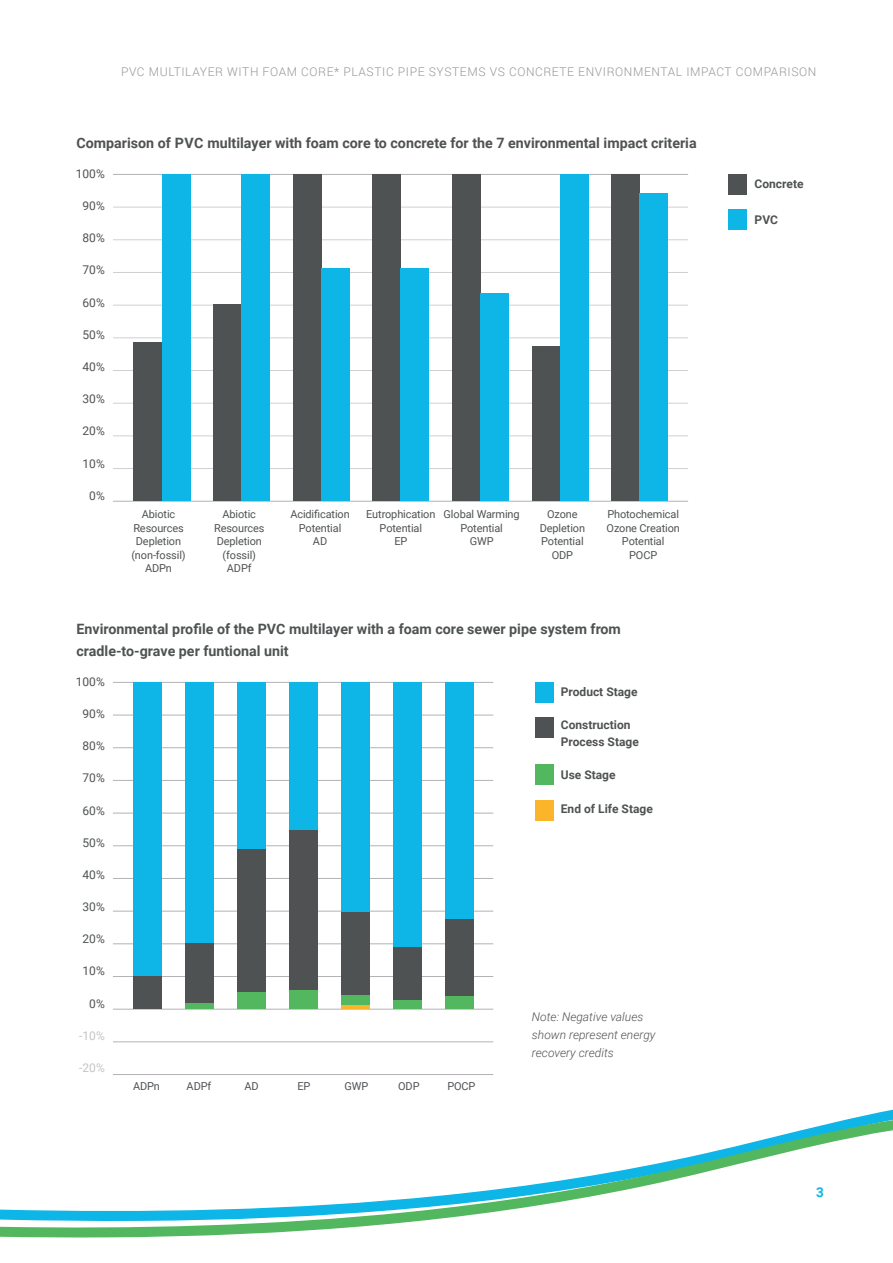
<style>
.page{position:relative;width:893px;height:1263px;background:#fff}
.page>*{position:absolute;margin:0;border:0;box-sizing:border-box;transform-origin:0 0}
.t1{font:700 14.25px/22.5px "Roboto";color:#4f5253}
.t2{font:700 13.5px "Roboto";color:#0db6e7}
.t3{font:300 12px "Roboto";letter-spacing:.05em;color:#939598}
.t4{font:700 12px/16.5px "Roboto";color:#4f5253}
.t5{font:12px "Roboto";color:#4f5253}
.t6{font:italic 300 12px/18px "Roboto";color:#4f5253}
.t7{font:12px "Roboto";color:#c3c4c3}
.t8{font:10.95px/13.5px "Roboto";letter-spacing:-.01em;color:#4f5253;text-align:center}
</style>
<div class="page">
<hr style="left:113px;top:174px;width:575px;height:1px;background:#b2b3b7">
<hr style="left:113px;top:501px;width:575px;height:1px;background:#b2b3b7">
<hr style="left:113px;top:207px;width:575px;height:1px;background:#cfd0d2">
<hr style="left:113px;top:239px;width:575px;height:1px;background:#cfd0d2">
<hr style="left:113px;top:272px;width:575px;height:1px;background:#cfd0d2">
<hr style="left:113px;top:305px;width:575px;height:1px;background:#cfd0d2">
<hr style="left:113px;top:337px;width:575px;height:1px;background:#cfd0d2">
<hr style="left:113px;top:370px;width:575px;height:1px;background:#cfd0d2">
<hr style="left:113px;top:403px;width:575px;height:1px;background:#cfd0d2">
<hr style="left:113px;top:436px;width:575px;height:1px;background:#cfd0d2">
<hr style="left:113px;top:468px;width:575px;height:1px;background:#cfd0d2">
<div style="left:134px;top:342px;width:28px;height:159px;background:#4f5253"></div>
<div style="left:162px;top:174px;width:28px;height:327px;background:#0db6e7"></div>
<div style="left:213px;top:304px;width:29px;height:197px;background:#4f5253"></div>
<div style="left:242px;top:174px;width:28px;height:327px;background:#0db6e7"></div>
<div style="left:293px;top:174px;width:28px;height:327px;background:#4f5253"></div>
<div style="left:321px;top:269px;width:28px;height:232px;background:#0db6e7"></div>
<div style="left:373px;top:174px;width:28px;height:327px;background:#4f5253"></div>
<div style="left:401px;top:269px;width:28px;height:232px;background:#0db6e7"></div>
<div style="left:452px;top:174px;width:28px;height:327px;background:#4f5253"></div>
<div style="left:480px;top:293px;width:29px;height:208px;background:#0db6e7"></div>
<div style="left:532px;top:346px;width:28px;height:155px;background:#4f5253"></div>
<div style="left:560px;top:174px;width:28px;height:327px;background:#0db6e7"></div>
<div style="left:612px;top:174px;width:28px;height:327px;background:#4f5253"></div>
<div style="left:640px;top:193px;width:28px;height:308px;background:#0db6e7"></div>
<div style="left:729px;top:210px;width:18px;height:20px;background:#0db6e7"></div>
<div style="left:729px;top:174px;width:18px;height:20px;background:#4f5253"></div>
<div style="left:535px;top:717px;width:18px;height:21px;background:#4f5253"></div>
<div style="left:535px;top:682px;width:18px;height:20px;background:#0db6e7"></div>
<div style="left:535px;top:800px;width:18px;height:20px;background:#fcb52a"></div>
<div style="left:535px;top:764px;width:18px;height:21px;background:#52b75f"></div>
<hr style="left:113px;top:682px;width:380px;height:1px;background:#b2b3b7">
<hr style="left:113px;top:715px;width:380px;height:1px;background:#b2b3b7">
<hr style="left:113px;top:747px;width:380px;height:1px;background:#b2b3b7">
<hr style="left:113px;top:780px;width:380px;height:1px;background:#b2b3b7">
<hr style="left:113px;top:813px;width:380px;height:1px;background:#b2b3b7">
<hr style="left:113px;top:845px;width:380px;height:1px;background:#b2b3b7">
<hr style="left:113px;top:878px;width:380px;height:1px;background:#b2b3b7">
<hr style="left:113px;top:911px;width:380px;height:1px;background:#b2b3b7">
<hr style="left:113px;top:943px;width:380px;height:1px;background:#b2b3b7">
<hr style="left:113px;top:976px;width:380px;height:1px;background:#b2b3b7">
<hr style="left:113px;top:1009px;width:380px;height:1px;background:#b2b3b7">
<hr style="left:113px;top:1041px;width:380px;height:1px;background:#b2b3b7">
<hr style="left:113px;top:1074px;width:380px;height:1px;background:#b2b3b7">
<div style="left:134px;top:682px;width:28px;height:327px;background:#0db6e7"></div>
<div style="left:134px;top:976px;width:28px;height:33px;background:#4f5253"></div>
<div style="left:186px;top:682px;width:28px;height:324px;background:#0db6e7"></div>
<div style="left:186px;top:943px;width:28px;height:66px;background:#4f5253"></div>
<div style="left:237px;top:682px;width:29px;height:327px;background:#0db6e7"></div>
<div style="left:237px;top:849px;width:29px;height:160px;background:#4f5253"></div>
<div style="left:237px;top:992px;width:29px;height:17px;background:#52b75f"></div>
<div style="left:289px;top:682px;width:29px;height:327px;background:#0db6e7"></div>
<div style="left:289px;top:830px;width:29px;height:179px;background:#4f5253"></div>
<div style="left:289px;top:990px;width:29px;height:19px;background:#52b75f"></div>
<div style="left:341px;top:682px;width:28px;height:327px;background:#0db6e7"></div>
<div style="left:341px;top:912px;width:28px;height:97px;background:#4f5253"></div>
<div style="left:341px;top:995px;width:28px;height:14px;background:#52b75f"></div>
<div style="left:393px;top:682px;width:28px;height:327px;background:#0db6e7"></div>
<div style="left:393px;top:948px;width:28px;height:61px;background:#4f5253"></div>
<div style="left:393px;top:1001px;width:28px;height:8px;background:#52b75f"></div>
<div style="left:445px;top:682px;width:28px;height:324px;background:#0db6e7"></div>
<div style="left:445px;top:919px;width:28px;height:90px;background:#4f5253"></div>
<svg style="left:0;top:1114px;width:893px;height:123px"></svg>
<div style="left:186px;top:1003px;width:28px;height:6px;background:#52b75f"></div>
<div style="left:445px;top:997px;width:28px;height:12px;background:#52b75f"></div>
<hr style="left:341px;top:1005px;width:28px;height:4px;background:#fcb52a">
<p class="t3" style="left:121px;top:64px;width:697px">PVC MULTILAYER WITH FOAM CORE* PLASTIC PIPE SYSTEMS VS CONCRETE ENVIRONMENTAL IMPACT COMPARISON</p>
<h1 class="t1" style="left:77px;top:131px;width:622px">Comparison of PVC multilayer with foam core to concrete for the 7 environmental impact criteria</h1>
<p class="t5" style="left:76px;top:165px;width:31px">100%</p>
<p class="t5" style="left:83px;top:197px;width:24px">90%</p>
<p class="t5" style="left:83px;top:230px;width:24px">80%</p>
<p class="t5" style="left:83px;top:262px;width:24px">70%</p>
<p class="t5" style="left:83px;top:294px;width:24px">60%</p>
<p class="t5" style="left:83px;top:326px;width:24px">50%</p>
<p class="t5" style="left:83px;top:358px;width:24px">40%</p>
<p class="t5" style="left:83px;top:390px;width:24px">30%</p>
<p class="t5" style="left:83px;top:423px;width:24px">20%</p>
<p class="t5" style="left:83px;top:455px;width:24px">10%</p>
<p class="t5" style="left:89px;top:487px;width:17px">0%</p>
<p class="t8" style="left:131px;top:507px;width:56px">Abiotic<br>Resources<br>Depletion (non-fossil)<br>ADPn</p>
<p class="t8" style="left:214px;top:507px;width:52px">Abiotic<br>Resources<br>Depletion (fossil)<br>ADPf</p>
<p class="t8" style="left:290px;top:507px;width:61px">Acidification<br>Potential<br>AD</p>
<p class="t8" style="left:366px;top:507px;width:71px">Eutrophication<br>Potential<br>EP</p>
<p class="t8" style="left:444px;top:507px;width:78px">Global Warming<br>Potential<br>GWP</p>
<p class="t8" style="left:540px;top:507px;width:47px">Ozone<br>Depletion<br>Potential<br>ODP</p>
<p class="t8" style="left:607px;top:507px;width:75px">Photochemical<br>Ozone Creation<br>Potential<br>POCP</p>
<h1 class="t1" style="left:77px;top:617px;width:546px">Environmental profile of the PVC multilayer with a foam core sewer pipe system from cradle-to-grave per funtional unit</h1>
<p class="t4" style="left:561px;top:683px;width:78px">Product Stage</p>
<p class="t4" style="left:561px;top:716px;width:79px">Construction<br>Process Stage</p>
<p class="t4" style="left:561px;top:766px;width:56px">Use Stage</p>
<p class="t4" style="left:561px;top:800px;width:93px">End of Life Stage</p>
<p class="t5" style="left:76px;top:673px;width:31px">100%</p>
<p class="t5" style="left:83px;top:705px;width:24px">90%</p>
<p class="t5" style="left:83px;top:737px;width:24px">80%</p>
<p class="t5" style="left:83px;top:770px;width:24px">70%</p>
<p class="t5" style="left:83px;top:802px;width:24px">60%</p>
<p class="t5" style="left:83px;top:834px;width:24px">50%</p>
<p class="t5" style="left:83px;top:866px;width:24px">40%</p>
<p class="t5" style="left:83px;top:898px;width:24px">30%</p>
<p class="t5" style="left:83px;top:930px;width:24px">20%</p>
<p class="t5" style="left:83px;top:963px;width:24px">10%</p>
<p class="t5" style="left:89px;top:995px;width:17px">0%</p>
<p class="t7" style="left:79px;top:1027px;width:27px">-10%</p>
<p class="t7" style="left:79px;top:1059px;width:27px">-20%</p>
<p class="t6" style="left:532px;top:1007px;width:125px">Note: Negative values shown represent energy recovery credits</p>
<p class="t8" style="left:133px;top:1078px;width:28px">ADPn</p>
<p class="t8" style="left:187px;top:1078px;width:26px">ADPf</p>
<p class="t8" style="left:244px;top:1078px;width:16px">AD</p>
<p class="t8" style="left:297px;top:1078px;width:15px">EP</p>
<p class="t8" style="left:344px;top:1078px;width:25px">GWP</p>
<p class="t8" style="left:398px;top:1078px;width:23px">ODP</p>
<p class="t8" style="left:447px;top:1078px;width:30px">POCP</p>
<p class="t4" style="left:755px;top:175px;width:51px">Concrete</p>
<p class="t4" style="left:755px;top:211px;width:25px">PVC</p>
<p class="t2" style="left:816px;top:1183px;width:9px">3</p>
</div>
